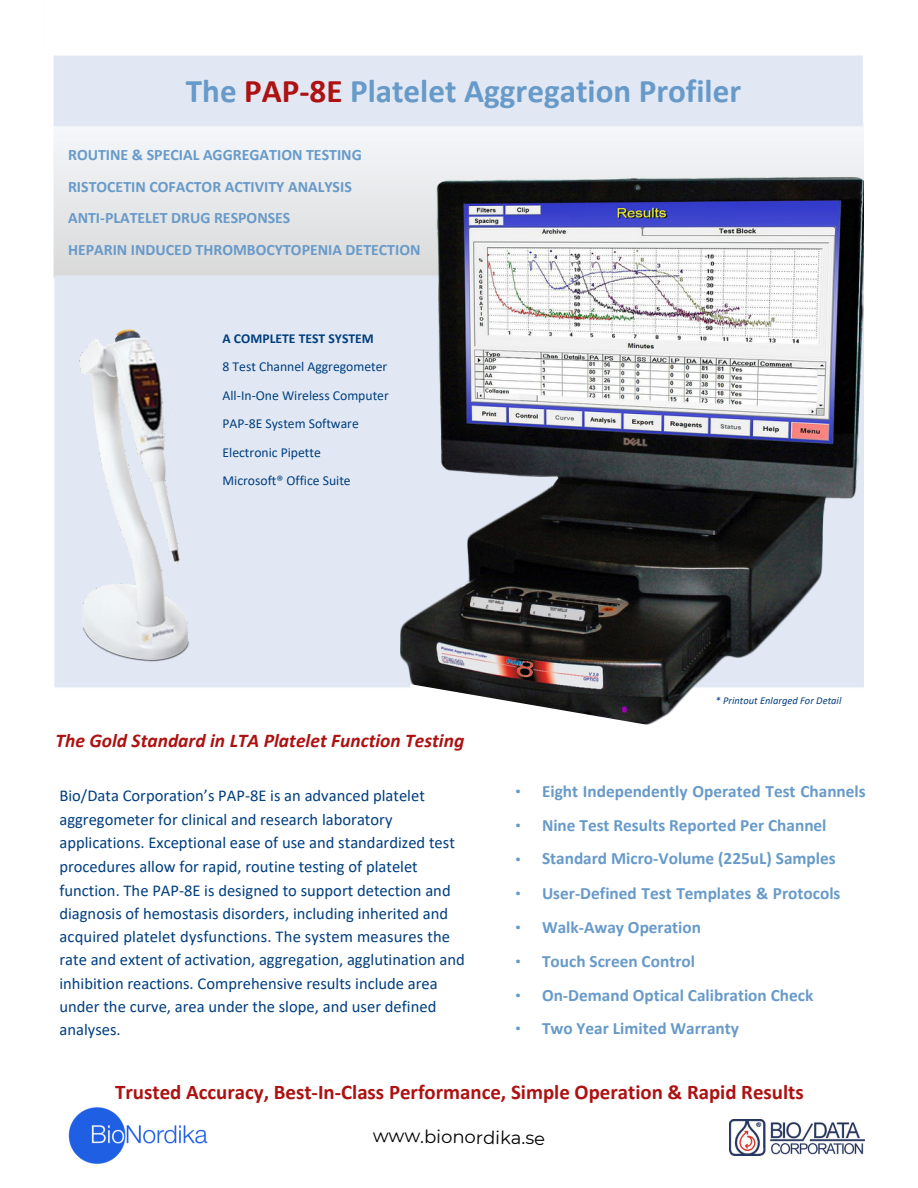
<style>
.page{position:relative;width:918px;height:1188px;background:#fff}
.page>*{position:absolute;margin:0;border:0;box-sizing:border-box;transform-origin:0 0}
.t1{font:700 33.15px "Calibri";color:#679ac9}
.t2{font:700 20.85px "Calibri";color:#ad1111}
.t3{font:italic 700 19.5px "Calibri";color:#ad1111}
.t4{font:18px "Montserrat";color:#000}
.t5{font:700 17.25px/33.8px "Calibri";color:#679ac9}
.t6{font:16.65px "Calibri";color:#003e7e}
.t7{font:16.5px/23.4px "Calibri";color:#003e7e}
.t8{font:700 15.9px/31.5px "Calibri";color:#679ac9}
.t9{font:15.15px "IBM Plex Sans";color:#679ac9}
.t10{font:13.65px/28.2px "Calibri";color:#003e7e}
.t11{font:italic 10.5px "Calibri";color:#003e7e}
.s1{color:#ad1111}
.s2{font-weight:700}
</style>
<div class="page">
<img style="left:53px;top:55px;width:811px;height:633px">
<img style="left:729px;top:1120px;width:135px;height:36px">
<img style="left:401px;top:177px;width:463px;height:511px">
<svg style="left:402px;top:684px;width:297px;height:41px"></svg>
<img style="left:54px;top:316px;width:160px;height:372px">
<img style="left:68px;top:1107px;width:140px;height:57px">
<h3 class="t1" style="left:186px;top:77px;width:557px">The <span class="s1">PAP-8E</span> Platelet Aggregation Profiler</h3>
<h3 class="t8" style="left:68px;top:140px;width:295px">ROUTINE &amp; SPECIAL AGGREGATION TESTING</h3>
<p class="t8" style="left:68px;top:172px;width:354px">RISTOCETIN COFACTOR ACTIVITY ANALYSIS<br>ANTI-PLATELET DRUG RESPONSES<br>HEPARIN INDUCED THROMBOCYTOPENIA DETECTION</p>
<p class="t10" style="left:223px;top:325px;width:166px"><span class="s2">A COMPLETE TEST SYSTEM<br></span>8 Test Channel Aggregometer</p>
<p class="t10" style="left:223px;top:383px;width:168px">All-In-One Wireless Computer</p>
<h6 class="t10" style="left:223px;top:411px;width:138px">PAP-8E System Software<br>Electronic Pipette<br>Microsoft® Office Suite</h6>
<p class="t3" style="left:55px;top:732px;width:410px">The Gold Standard in LTA Platelet Function Testing</p>
<h6 class="t7" style="left:59px;top:785px;width:397px">Bio/Data Corporation’s PAP-8E is an advanced platelet aggregometer for clinical and research laboratory applications. Exceptional ease of use and standardized test procedures allow for rapid, routine testing of platelet function. The PAP-8E is designed to support detection and diagnosis of hemostasis disorders, including inherited and acquired platelet dysfunctions. The system measures the</h6>
<h6 class="t6" style="left:59px;top:953px;width:407px">rate and extent of activation, aggregation, agglutination and</h6>
<h6 class="t7" style="left:59px;top:973px;width:380px;text-align:justify">inhibition reactions. Comprehensive results include area under the curve, area under the slope, and user defined analyses.</h6>
<h6 class="t11" style="left:716px;top:696px;width:127px">* Printout Enlarged For Detail</h6>
<p class="t9" style="left:515px;top:780px;width:7px">•</p>
<p class="t9" style="left:515px;top:814px;width:7px">•</p>
<h3 class="t5" style="left:542px;top:776px;width:325px">Eight Independently Operated Test Channels<br>Nine Test Results Reported Per Channel</h3>
<h4 class="t9" style="left:515px;top:848px;width:8px">•</h4>
<p class="t5" style="left:542px;top:843px;width:295px">Standard Micro-Volume (225uL) Samples</p>
<h2 class="t9" style="left:515px;top:883px;width:7px">•</h2>
<h2 class="t9" style="left:515px;top:917px;width:7px">•</h2>
<h2 class="t9" style="left:515px;top:950px;width:7px">•</h2>
<h2 class="t9" style="left:515px;top:984px;width:7px">•</h2>
<h2 class="t9" style="left:515px;top:1018px;width:7px">•</h2>
<p class="t5" style="left:542px;top:878px;width:300px">User-Defined Test Templates &amp; Protocols<br>Walk-Away Operation<br>Touch Screen Control<br>On-Demand Optical Calibration Check<br>Two Year Limited Warranty</p>
<p class="t2" style="left:115px;top:1084px;width:690px">Trusted Accuracy, Best-In-Class Performance, Simple Operation &amp; Rapid Results</p>
<h2 class="t4" style="left:373px;top:1124px;width:174px;rotate:1deg">www.bionordika.se</h2>
</div>
